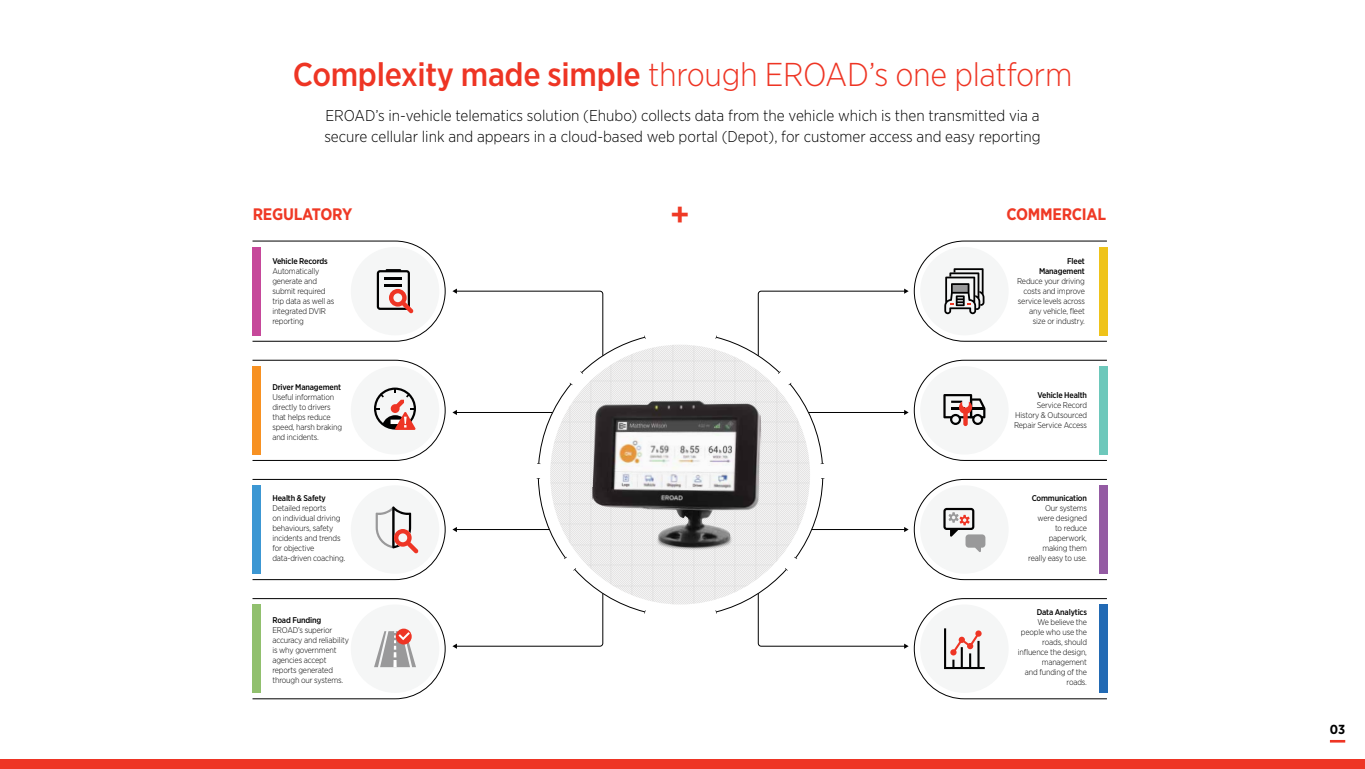
<style>
.page{position:relative;width:1365px;height:769px;background:#fff}
.page>*{position:absolute;margin:0;border:0;box-sizing:border-box;transform-origin:0 0}
.t1{font:500 35.35px "Gotham Narrow";color:#ef3925}
.t2{font:300 32.99px "Gotham Narrow";letter-spacing:-.01em;color:#ee3524}
.t3{font:700 16.62px "Gotham Narrow";letter-spacing:-.015em;color:#ef3925}
.t4{font:300 15.66px/20.8px "Gotham Narrow";color:#000}
.t5{font:700 13.12px "Gotham Narrow";color:#000}
.t6{font:300 8.31px/10px "Gotham Narrow";letter-spacing:-.02em;color:#010101}
.t7{font:500 8.31px/10px "Gotham Narrow";letter-spacing:-.02em;color:#010101;text-align:right}
.s1{font-weight:500}
</style>
<div class="page">
<div style="left:0;top:759px;width:1364px;height:10px;background:#ee3524"></div>
<svg style="left:1329px;top:740px;width:15px;height:2px"></svg>
<div style="left:550px;top:345px;width:260px;height:259px;background:#e7e7e7;border-radius:50%"></div>
<hr style="left:456px;top:412px;width:96px;height:1px;background:#010101">
<svg style="left:452px;top:410px;width:5px;height:5px"></svg>
<hr style="left:456px;top:529px;width:93px;height:1px;background:#010101">
<svg style="left:452px;top:527px;width:5px;height:5px"></svg>
<svg style="left:452px;top:289px;width:193px;height:85px"></svg>
<svg style="left:452px;top:568px;width:193px;height:81px"></svg>
<svg style="left:536px;top:478px;width:31px;height:81px"></svg>
<svg style="left:537px;top:383px;width:35px;height:81px"></svg>
<svg style="left:252px;top:360px;width:193px;height:101px"></svg>
<svg style="left:252px;top:241px;width:193px;height:101px"></svg>
<svg style="left:252px;top:479px;width:193px;height:101px"></svg>
<svg style="left:715px;top:478px;width:392px;height:221px"></svg>
<svg style="left:715px;top:241px;width:392px;height:223px"></svg>
<svg style="left:252px;top:598px;width:193px;height:101px"></svg>
<img style="left:592px;top:395px;width:170px;height:170px">
<h2 class="t2" style="left:293px;top:55px;width:781px"><span class="s1">Complexity made simple</span> through EROAD’s one platform</h2>
<h3 class="t4" style="left:324px;top:105px;width:717px">EROAD’s in-vehicle telematics solution (Ehubo) collects data from the vehicle which is then transmitted via a secure cellular link and appears in a cloud-based web portal (Depot), for customer access and easy reporting</h3>
<h3 class="t3" style="left:253px;top:203px;width:101px">REGULATORY</h3>
<h1 class="t1" style="left:670px;top:192px;width:21px">+</h1>
<h3 class="t3" style="left:1006px;top:203px;width:101px">COMMERCIAL</h3>
<p class="t7" style="left:272px;top:256px;width:57px">Vehicle Records</p>
<p class="t6" style="left:272px;top:265px;width:63px">Automatically generate and submit required trip data as well as integrated DVIR reporting</p>
<p class="t7" style="left:1038px;top:256px;width:47px">Fleet<br>Management</p>
<p class="t6" style="left:1016px;top:275px;width:69px;text-align:right">Reduce your driving costs and improve service levels across any vehicle, fleet size or industry.</p>
<p class="t7" style="left:272px;top:382px;width:70px">Driver Management</p>
<p class="t6" style="left:272px;top:392px;width:71px">Useful information directly to drivers that helps reduce speed, harsh braking and incidents.</p>
<p class="t7" style="left:272px;top:493px;width:55px">Health &amp; Safety</p>
<p class="t6" style="left:272px;top:503px;width:75px">Detailed reports<br>on individual driving behaviours, safety incidents and trends for objective data-driven coaching.</p>
<p class="t7" style="left:272px;top:615px;width:50px">Road Funding</p>
<p class="t6" style="left:272px;top:625px;width:78px">EROAD’s superior accuracy and reliability is why government agencies accept reports generated through our systems.</p>
<p class="t7" style="left:1037px;top:390px;width:51px">Vehicle Health</p>
<p class="t6" style="left:1013px;top:400px;width:74px;text-align:justify;text-indent:23px">Service Record History &amp; Outsourced Repair Service Access</p>
<p class="t7" style="left:1031px;top:493px;width:57px">Communication</p>
<p class="t6" style="left:1028px;top:503px;width:60px;text-align:right">Our systems were designed<br>to reduce paperwork, making them really easy to use.</p>
<p class="t7" style="left:1036px;top:607px;width:52px">Data Analytics</p>
<p class="t6" style="left:1017px;top:617px;width:71px;text-align:right">We believe the people who use the roads, should influence the design, management<br>and funding of the roads.</p>
<h3 class="t5" style="left:1329px;top:721px;width:17px">03</h3>
</div>
